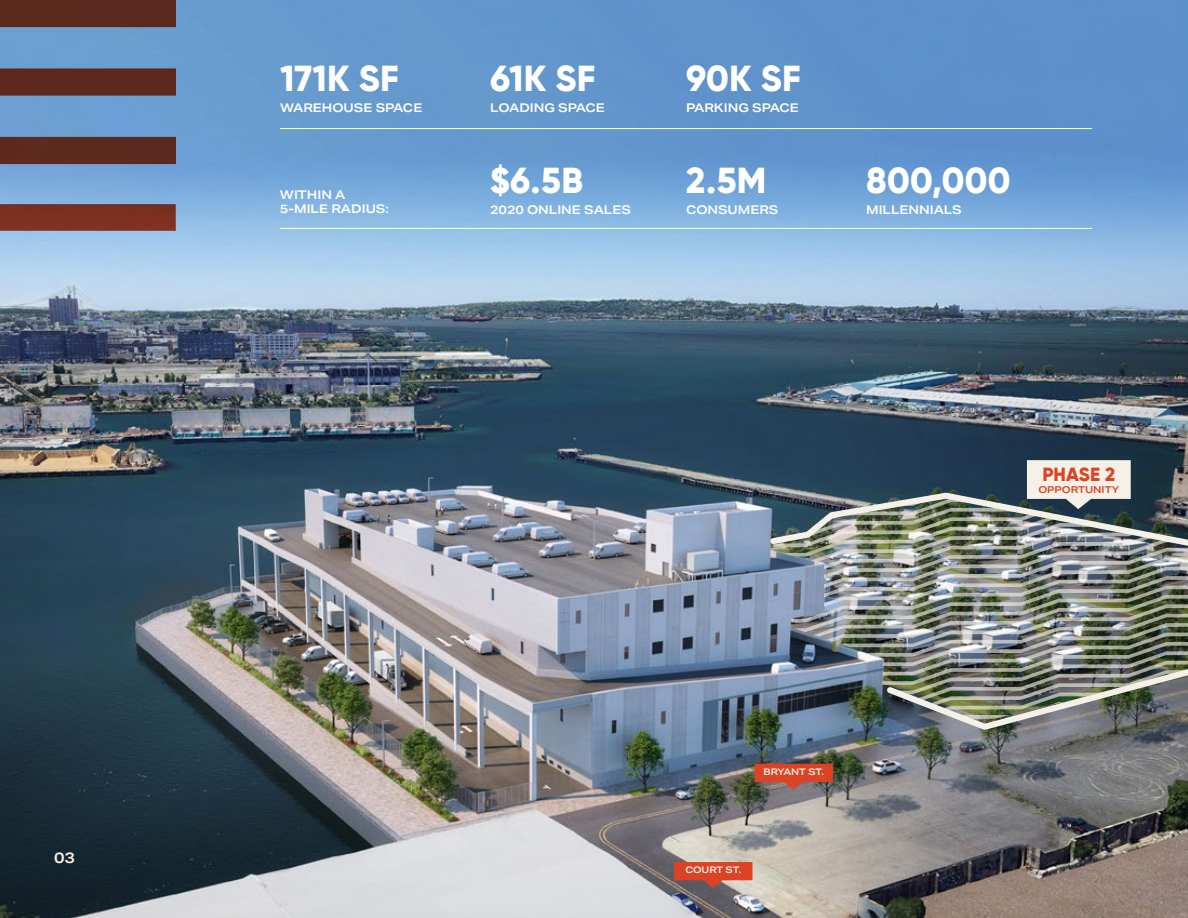
<style>
.page{position:relative;width:1188px;height:918px;background:#fff}
.page>*{position:absolute;margin:0;border:0;box-sizing:border-box;transform-origin:0 0}
.t1{font:800 36px "Gilroy";letter-spacing:.01em;color:#fff}
.t2{font:800 18.9px "Gilroy";color:#db4324}
.t3{font:600 15px "Aktiv Grotesk Ex";color:#f6f1e8}
.t4{font:600 12px/13.5px "Aktiv Grotesk Ex";color:#fff}
.t5{font:600 9.45px "Aktiv Grotesk Ex";color:#db4324}
.t6{font:600 9px "Aktiv Grotesk Ex";color:#f6f1e8}
</style>
<div class="page">
<img style="left:0;top:0;width:1188px;height:918px">
<svg style="left:0;top:0;width:176px;height:259px;background:#71758b"></svg>
<div style="left:1027px;top:460px;width:104px;height:30px;background:#f6f1e8"></div>
<svg style="left:755px;top:764px;width:78px;height:26px;background:#bd4e37"></svg>
<svg style="left:674px;top:862px;width:79px;height:26px;background:#c7573f"></svg>
<hr style="left:280px;top:128px;width:812px;height:1px;background:#fff">
<hr style="left:280px;top:228px;width:812px;height:1px;background:#fff">
<img style="left:766px;top:490px;width:422px;height:243px">
<p class="t3" style="left:54px;top:849px;width:22px">03</p>
<h1 class="t1" style="left:280px;top:56px;width:120px">171K SF</h1>
<p class="t4" style="left:280px;top:101px;width:144px">WAREHOUSE SPACE</p>
<p class="t4" style="left:280px;top:188px;width:110px">WITHIN A<br>5-MILE RADIUS:</p>
<h1 class="t1" style="left:490px;top:56px;width:107px">61K SF</h1>
<p class="t4" style="left:490px;top:101px;width:116px">LOADING SPACE</p>
<h1 class="t1" style="left:490px;top:157px;width:94px">$6.5B</h1>
<p class="t4" style="left:490px;top:203px;width:142px">2020 ONLINE SALES</p>
<h1 class="t1" style="left:686px;top:56px;width:116px">90K SF</h1>
<p class="t4" style="left:686px;top:101px;width:114px">PARKING SPACE</p>
<h1 class="t1" style="left:686px;top:157px;width:82px">2.5M</h1>
<p class="t4" style="left:686px;top:203px;width:94px">CONSUMERS</p>
<h1 class="t1" style="left:866px;top:157px;width:146px">800,000</h1>
<p class="t4" style="left:866px;top:203px;width:97px">MILLENNIALS</p>
<h2 class="t2" style="left:1043px;top:462px;width:74px">PHASE 2</h2>
<p class="t5" style="left:1038px;top:484px;width:82px">OPPORTUNITY</p>
<p class="t6" style="left:763px;top:767px;width:62px">BRYANT ST.</p>
<p class="t6" style="left:685px;top:865px;width:57px">COURT ST.</p>
</div>
